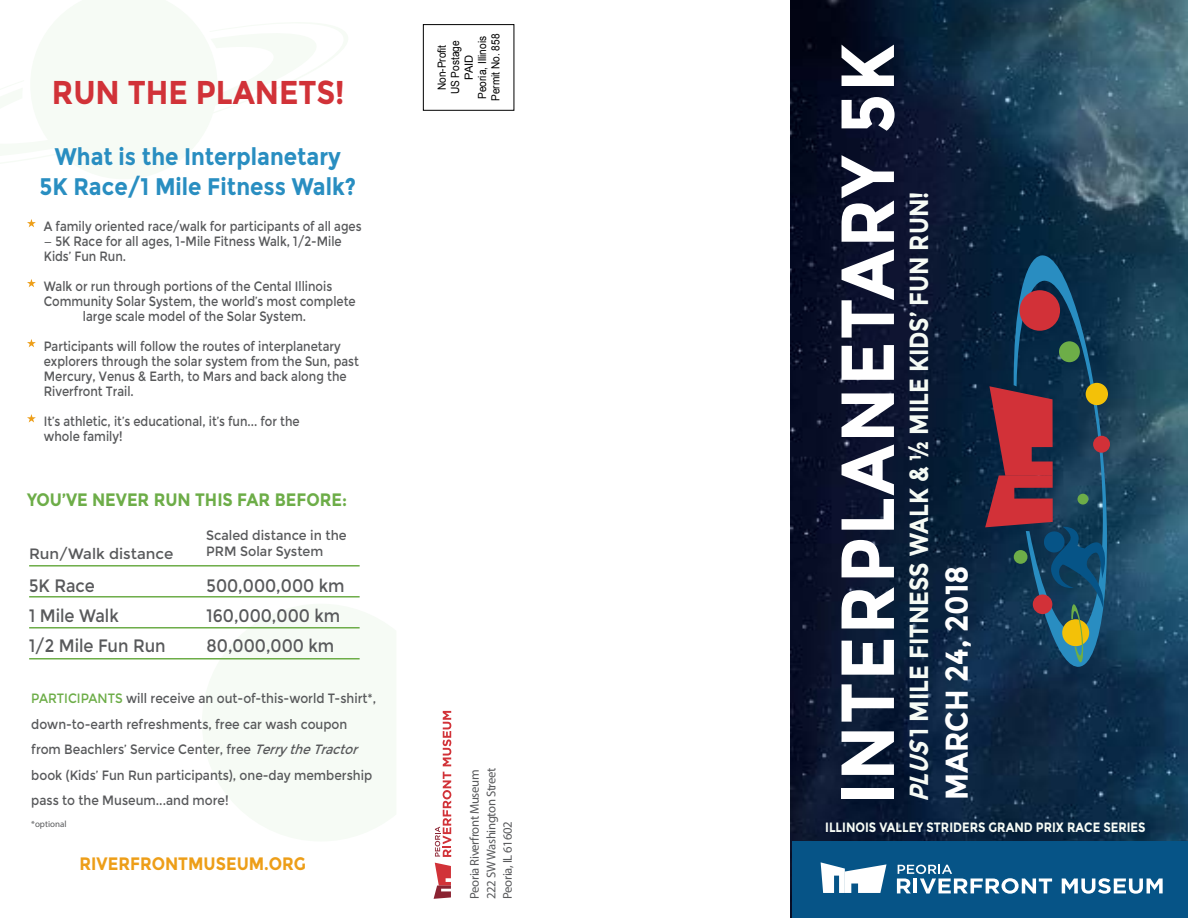
<style>
.page{position:relative;width:1188px;height:918px;background:#fff}
.page>*{position:absolute;margin:0;border:0;box-sizing:border-box;transform-origin:0 0}
.t1{font:700 75px "Montserrat";letter-spacing:.03em;color:#fff;scale:.9 1}
.t2{font:700 33px "Montserrat";color:#d13238;scale:.9 1}
.t3{font:700 31.5px "Montserrat";color:#fff;scale:.9 1}
.t4{font:700 26.25px "Montserrat";color:#f6fbf5;scale:.86 1}
.t5{font:700 24px/30px "Montserrat";color:#298ec1;text-align:center;scale:.9 1}
.t6{font:18px/30px "Montserrat";color:#58595b;scale:.9 1}
.t7{font:700 18px "Montserrat";color:#6dad48;scale:.9 1}
.t8{font:700 18px "Montserrat";color:#ed9e18;scale:.9 1}
.t9{font:15px "Montserrat";color:#58595b}
.t10{font:13.5px/15px "Montserrat";color:#58595b;scale:.86 1}
.t11{font:13.5px/25.5px "Montserrat";color:#58595b;scale:.9 1}
.t12{font:700 13.5px "Montserrat";color:#f6fbf5;scale:.86 1}
.t13{font:13.5px "Montserrat";color:#58595b;scale:.94 1}
.t14{font:12.75px/16.5px "Myriad Pro";letter-spacing:-.03em;color:#58595b}
.t15{font:11.25px/13.5px "Arial";color:#000;text-align:center;scale:.9 1}
.t16{font:9px "Myriad Pro";color:#58595b}
.s1{color:#6dad48}
.s2{font-style:italic}
</style>
<div class="page">
<img style="left:790px;top:0;width:398px;height:918px">
<div style="left:792px;top:842px;width:396px;height:76px;background:#065487"></div>
<svg style="left:821px;top:862px;width:66px;height:31px"></svg>
<svg style="left:1062px;top:878px;width:101px;height:16px"></svg>
<svg style="left:897px;top:865px;width:155px;height:29px"></svg>
<div style="left:423px;top:24px;width:91px;height:87px;border:1px solid #000"></div>
<hr style="left:29px;top:565px;width:331px;height:2px;background:#6dad48">
<hr style="left:29px;top:596px;width:331px;height:2px;background:#6dad48">
<hr style="left:29px;top:627px;width:331px;height:2px;background:#6dad48">
<hr style="left:29px;top:658px;width:331px;height:2px;background:#6dad48">
<svg style="left:27px;top:219px;width:9px;height:8px"></svg>
<svg style="left:27px;top:279px;width:9px;height:8px"></svg>
<svg style="left:27px;top:339px;width:9px;height:8px"></svg>
<svg style="left:27px;top:414px;width:9px;height:8px"></svg>
<svg style="left:434px;top:863px;width:17px;height:36px"></svg>
<svg style="left:443px;top:711px;width:8px;height:55px"></svg>
<svg style="left:435px;top:772px;width:16px;height:85px"></svg>
<svg style="left:985px;top:253px;width:128px;height:416px;background:#343d53"></svg>
<h2 class="t2" style="left:52px;top:73px;width:327px">RUN THE PLANETS!</h2>
<h3 class="t5" style="left:40px;top:141px;width:353px">What is the Interplanetary<br>5K Race/1 Mile Fitness Walk?</h3>
<p class="t10" style="left:44px;top:219px;width:371px">A family oriented race/walk for participants of all ages</p>
<p class="t10" style="left:44px;top:234px;width:348px">— 5K Race for all ages, 1-Mile Fitness Walk, 1/2-Mile<br>Kids’ Fun Run.</p>
<p class="t10" style="left:44px;top:279px;width:337px">Walk or run through portions of the Cental Illinois</p>
<p class="t10" style="left:44px;top:294px;width:364px">Community Solar System, the world’s most complete</p>
<p class="t10" style="left:83px;top:309px;width:261px">large scale model of the Solar System.</p>
<p class="t10" style="left:44px;top:339px;width:368px">Participants will follow the routes of interplanetary explorers through the solar system from the Sun, past Mercury, Venus &amp; Earth, to Mars and back along the Riverfront Trail.</p>
<p class="t10" style="left:44px;top:414px;width:299px">It’s athletic, it’s educational, it’s fun... for the whole family!</p>
<h3 class="t7" style="left:27px;top:489px;width:357px">YOU’VE NEVER RUN THIS FAR BEFORE:</h3>
<p class="t13" style="left:206px;top:527px;width:151px">Scaled distance in the</p>
<p class="t9" style="left:29px;top:545px;width:146px">Run/Walk distance</p>
<p class="t13" style="left:206px;top:544px;width:126px">PRM Solar System</p>
<h3 class="t6" style="left:29px;top:571px;width:153px">5K Race<br>1 Mile Walk<br>1/2 Mile Fun Run</h3>
<h3 class="t6" style="left:207px;top:571px;width:155px">500,000,000 km<br>160,000,000 km<br>80,000,000 km</h3>
<p class="t11" style="left:31px;top:686px;width:385px"><span class="s1">PARTICIPANTS</span> will receive an out-of-this-world T-shirt*, down-to-earth refreshments, free car wash coupon from Beachlers’ Service Center, free <span class="s2">TerrytheTractor </span>book (Kids’ Fun Run participants), one-day membership pass to the Museum...and more!</p>
<p class="t16" style="left:31px;top:818px;width:37px">*optional</p>
<h3 class="t8" style="left:80px;top:852px;width:253px">RIVERFRONTMUSEUM.ORG</h3>
<p class="t15" style="left:435px;top:101px;width:76px;rotate:-90deg">Non-Profit<br>US Postage<br>PAID<br>Peoria, Illinois<br>Permit No. 858</p>
<p class="t14" style="left:466px;top:899px;width:133px;rotate:-90deg">Peoria Riverfront Museum<br>222 SW Washington Street<br>Peoria, IL 61602</p>
<h1 class="t1" style="left:823px;top:805px;width:847px;rotate:-90deg">INTERPLANETARY 5K</h1>
<h3 class="t4" style="left:903px;top:802px;width:711px;rotate:-90deg"><span class="s2">PLUS</span>1 MILE FITNESS WALK &amp; ½ MILE KIDS’ FUN RUN!</h3>
<h3 class="t3" style="left:938px;top:800px;width:262px;rotate:-90deg">MARCH 24, 2018</h3>
<p class="t12" style="left:825px;top:819px;width:374px">ILLINOIS VALLEY STRIDERS GRAND PRIX RACE SERIES</p>
</div>
